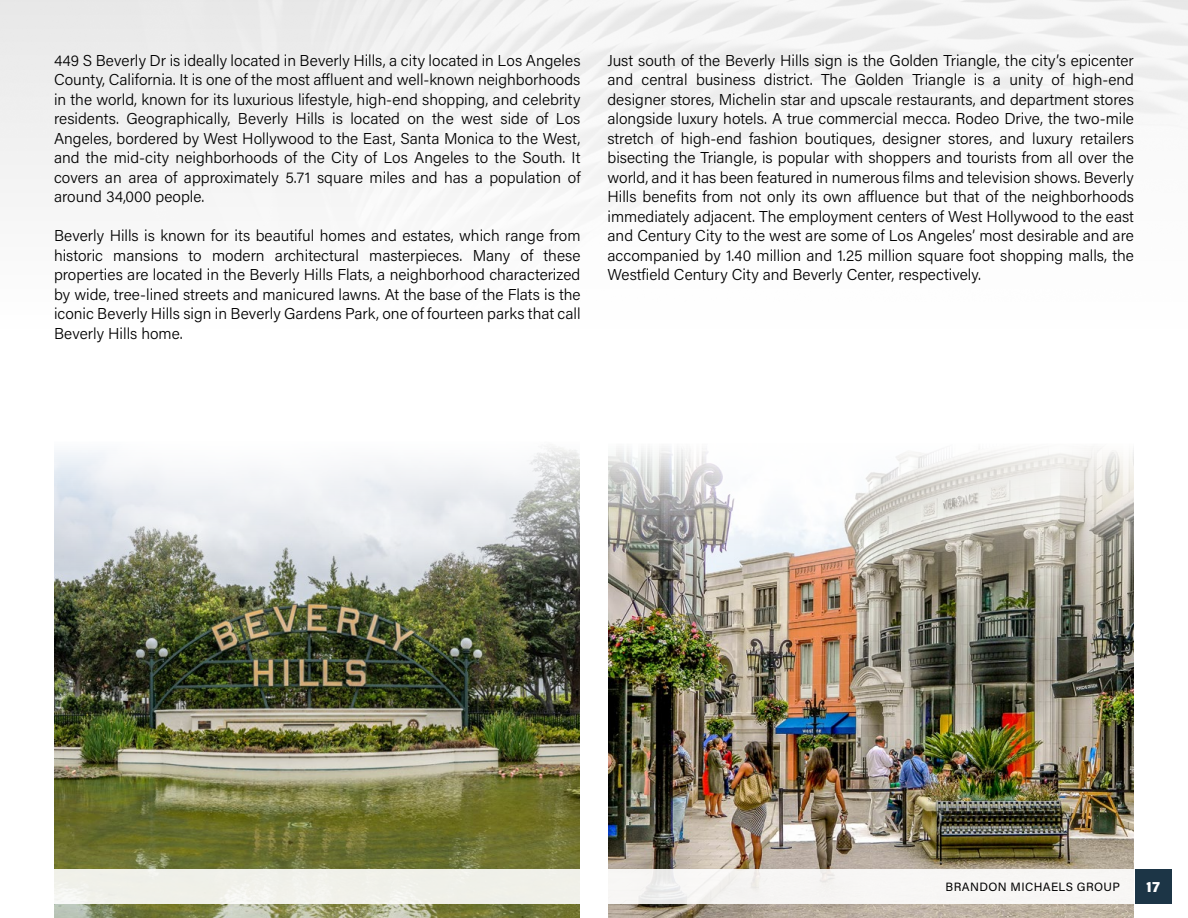
<style>
.page{position:relative;width:1188px;height:918px;background:#fff}
.page>*{position:absolute;margin:0;border:0;box-sizing:border-box;transform-origin:0 0}
.t1{font:300 15.75px/19.5px "Acumin Pro";color:#000;text-align:justify}
.t2{font:900 15px "Acumin Pro Semi Cond";color:#fff}
.t3{font:12px "Acumin Pro";letter-spacing:.03em;color:#000}
</style>
<div class="page">
<img style="left:609px;top:448px;width:525px;height:470px">
<img style="left:54px;top:446px;width:525px;height:472px">
<div style="left:54px;top:869px;width:1118px;height:35px;background:#f4f3f0"></div>
<div style="left:1135px;top:869px;width:36px;height:35px;background:#1c3546"></div>
<p class="t1" style="left:54px;top:50px;width:528px">449 S Beverly Dr is ideally located in Beverly Hills, a city located in Los Angeles County, California. It is one of the most affluent and well-known neighborhoods in the world, known for its luxurious lifestyle, high-end shopping, and celebrity residents. Geographically, Beverly Hills is located on the west side of Los Angeles, bordered by West Hollywood to the East, Santa Monica to the West, and the mid-city neighborhoods of the City of Los Angeles to the South. It covers an area of approximately 5.71 square miles and has a population of around 34,000 people.</p>
<p class="t1" style="left:54px;top:225px;width:528px">Beverly Hills is known for its beautiful homes and estates, which range from historic mansions to modern architectural masterpieces. Many of these properties are located in the Beverly Hills Flats, a neighborhood characterized by wide, tree-lined streets and manicured lawns. At the base of the Flats is the iconic Beverly Hills sign in Beverly Gardens Park, one of fourteen parks that call Beverly Hills home.</p>
<p class="t1" style="left:608px;top:50px;width:528px">Just south of the Beverly Hills sign is the Golden Triangle, the city’s epicenter and central business district. The Golden Triangle is a unity of high-end designer stores, Michelin star and upscale restaurants, and department stores alongside luxury hotels. A true commercial mecca. Rodeo Drive, the two-mile stretch of high-end fashion boutiques, designer stores, and luxury retailers bisecting the Triangle, is popular with shoppers and tourists from all over the world, and it has been featured in numerous films and television shows. Beverly Hills benefits from not only its own affluence but that of the neighborhoods immediately adjacent. The employment centers of West Hollywood to the east and Century City to the west are some of Los Angeles’ most desirable and are accompanied by 1.40 million and 1.25 million square foot shopping malls, the Westfield Century City and Beverly Center, respectively.</p>
<p class="t3" style="left:946px;top:878px;width:176px">BRANDON MICHAELS GROUP</p>
<p class="t2" style="left:1146px;top:876px;width:15px">17</p>
</div>
